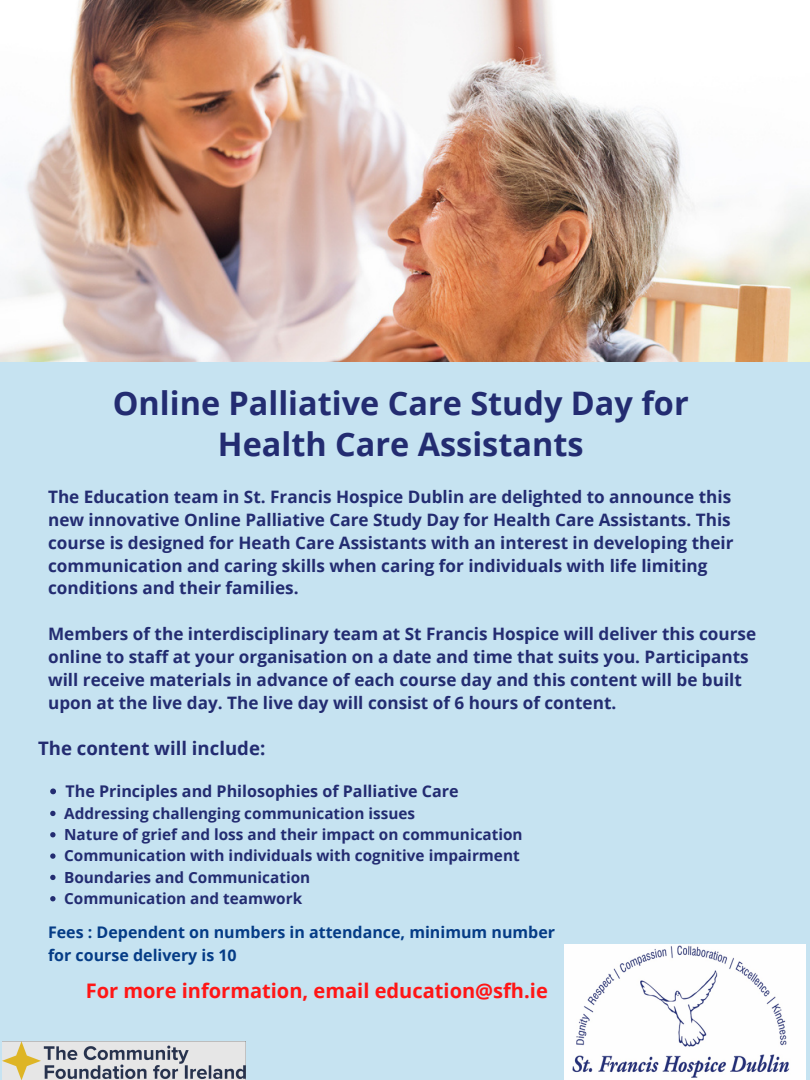
<style>
.page{position:relative;width:810px;height:1080px;background:#c6e3f1}
.page>*{position:absolute;margin:0;border:0;box-sizing:border-box;transform-origin:0 0}
.t1{font:700 32.44px "Open Sans";color:#232c71}
.t2{font:700 20.06px "Open Sans";color:#ff1616}
.t3{font:700 18.56px "Open Sans";color:#232c71}
.t4{font:700 17.12px/23px "Open Sans";color:#232c71}
.t5{font:700 16.12px "Open Sans";color:#232c71}
.t6{font:700 16px "Open Sans";color:#053c86}
.t7{font:700 15.31px "Open Sans";color:#232c71}
</style>
<div class="page">
<img style="left:565px;top:945px;width:240px;height:135px">
<img style="left:2px;top:1041px;width:243px;height:39px">
<svg style="left:50px;top:788px;width:6px;height:6px"></svg>
<svg style="left:50px;top:811px;width:6px;height:5px"></svg>
<svg style="left:50px;top:832px;width:6px;height:5px"></svg>
<svg style="left:50px;top:853px;width:6px;height:6px"></svg>
<svg style="left:50px;top:875px;width:6px;height:5px"></svg>
<svg style="left:50px;top:896px;width:6px;height:5px"></svg>
<img style="left:0;top:0;width:810px;height:361px">
<p class="t1" style="left:113px;top:380px;width:577px">Online Palliative Care Study Day for</p>
<p class="t1" style="left:218px;top:422px;width:367px">Health Care Assistants</p>
<p class="t4" style="left:48px;top:484px;width:687px">The Education team in St. Francis Hospice Dublin are delighted to announce this new innovative Online Palliative Care Study Day for Health Care Assistants. This course is designed for Heath Care Assistants with an interest in developing their communication and caring skills when caring for individuals with life limiting conditions and their families.</p>
<p class="t4" style="left:48px;top:622px;width:710px">Members of the interdisciplinary team at St Francis Hospice will deliver this course online to staff at your organisation on a date and time that suits you. Participants will receive materials in advance of each course day and this content will be built upon at the live day. The live day will consist of 6 hours of content.</p>
<p class="t3" style="left:38px;top:735px;width:229px">The content will include:</p>
<p class="t5" style="left:65px;top:780px;width:395px">The Principles and Philosophies of Palliative Care</p>
<p class="t7" style="left:64px;top:802px;width:353px">Addressing challenging communication issues</p>
<p class="t7" style="left:64px;top:824px;width:460px">Nature of grief and loss and their impact on communication</p>
<p class="t7" style="left:64px;top:845px;width:457px">Communication with individuals with cognitive impairment</p>
<p class="t7" style="left:64px;top:866px;width:248px">Boundaries and Communication</p>
<p class="t7" style="left:64px;top:887px;width:240px">Communication and teamwork</p>
<p class="t6" style="left:48px;top:921px;width:509px">Fees : Dependent on numbers in attendance, minimum number</p>
<p class="t6" style="left:48px;top:943px;width:190px">for course delivery is 10</p>
<p class="t2" style="left:86px;top:977px;width:464px">For more information, email education@sfh.ie</p>
</div>
